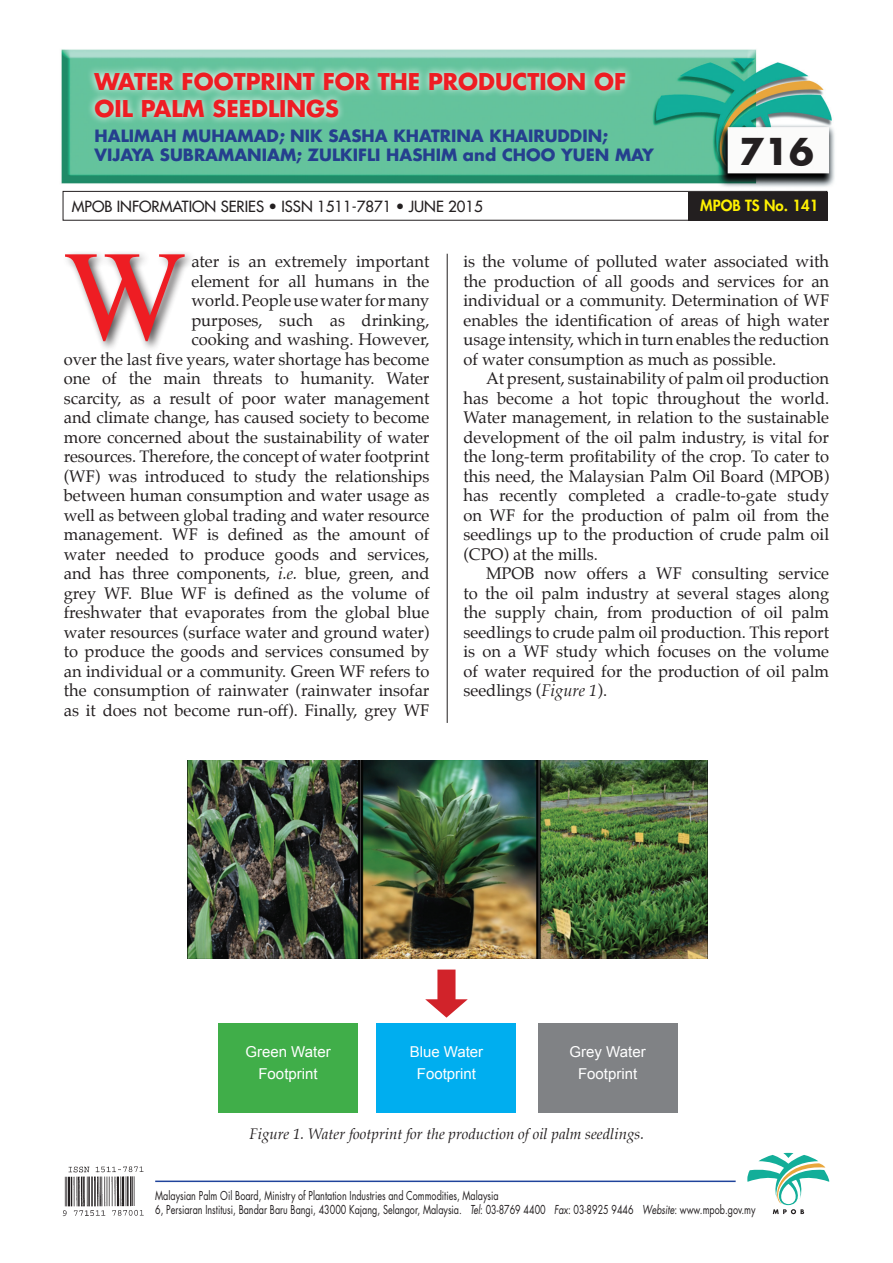
<style>
.page{position:relative;width:893px;height:1263px;background:#fff}
.page>*{position:absolute;margin:0;border:0;box-sizing:border-box;transform-origin:0 0}
.t1{font:129px "Times";color:#ee1d23}
.t2{font:700 36px "Futura";color:#231f20}
.t3{font:700 22.5px/27px "Futura";color:#ee1d23}
.t4{font:16.5px/19.5px "Palatino";color:#231f20;text-align:justify}
.t5{font:700 16.5px/19.5px "Futura";color:#253f8e}
.t6{font:italic 15px "Palatino";color:#231f20}
.t7{font:15px/22.5px "Arial";color:#fff;text-align:center}
.t8{font:15px "Futura";color:#231f20}
.t9{font:800 15px "Futura";color:#fff101}
.t10{font:12px/14.4px "Futura";color:#231f20;scale:.75 1}
.s1{font-style:italic}
</style>
<div class="page">
<img style="left:61px;top:49px;width:774px;height:146px">
<div style="left:63px;top:191px;width:764px;height:30px;border:1px solid #231f20"></div>
<div style="left:688px;top:192px;width:140px;height:28px;background:#231f20"></div>
<svg style="left:87px;top:64px;width:546px;height:61px"></svg>
<div style="left:62px;top:250px;width:134px;height:103px;background:#231f20;opacity:.75"></div>
<hr style="left:447px;top:254px;width:1px;height:469px;background:#231f20">
<img style="left:62px;top:1166px;width:82px;height:50px">
<svg style="left:747px;top:1153px;width:82px;height:61px"></svg>
<hr style="left:155px;top:1180px;width:581px;height:2px;background:#1f439b">
<img style="left:188px;top:760px;width:520px;height:198px">
<svg style="left:425px;top:969px;width:43px;height:49px"></svg>
<div style="left:218px;top:1023px;width:140px;height:89px;background:#40ae49"></div>
<div style="left:377px;top:1023px;width:139px;height:89px;background:#00aeef"></div>
<div style="left:538px;top:1023px;width:139px;height:89px;background:#808285"></div>
<h3 class="t3" style="left:95px;top:67px;width:533px">WATER FOOTPRINT FOR THE PRODUCTION OF<br>OIL PALM SEEDLINGS</h3>
<p class="t5" style="left:95px;top:125px;width:561px">HALIMAH MUHAMAD; NIK SASHA KHATRINA KHAIRUDDIN;<br>VIJAYA SUBRAMANIAM; ZULKIFLI HASHIM and CHOO YUEN MAY</p>
<h2 class="t2" style="left:740px;top:126px;width:76px">716</h2>
<p class="t8" style="left:72px;top:197px;width:413px">MPOB INFORMATION SERIES • ISSN 1511-7871 • JUNE 2015</p>
<p class="t9" style="left:700px;top:195px;width:120px">MPOB TS No. 141</p>
<h1 class="t1" style="left:64px;top:176px;width:123px">W</h1>
<p class="t4" style="left:64px;top:252px;width:367px;text-align:right">ater is an extremely important<br>element for all humans in the<br>world. People use water for many<br>purposes, such as drinking,<br>cooking and washing. However,<br>over the last five years, water shortage has become one of the main threats to humanity. Water scarcity, as a result of poor water management and climate change, has caused society to become more concerned about the sustainability of water resources. Therefore, the concept of water footprint (WF) was introduced to study the relationships between human consumption and water usage as well as between global trading and water resource management. WF is defined as the amount of water needed to produce goods and services, and has three components, <span class="s1">i.e.</span> blue, green, and grey WF. Blue WF is defined as the volume of freshwater that evaporates from the global blue water resources (surface water and ground water) to produce the goods and services consumed by an individual or a community. Green WF refers to the consumption of rainwater (rainwater insofar as it does not become run-off). Finally, grey WF</p>
<p class="t4" style="left:463px;top:252px;width:367px">is the volume of polluted water associated with the production of all goods and services for an individual or a community. Determination of WF enables the identification of areas of high water usage intensity, which in turn enables the reduction of water consumption as much as possible.</p>
<p class="t4" style="left:463px;top:369px;width:367px;text-indent:23px">At present, sustainability of palm oil production has become a hot topic throughout the world.<br>Water management, in relation to the sustainable development of the oil palm industry, is vital for the long-term profitability of the crop. To cater to this need, the Malaysian Palm Oil Board (MPOB) has recently completed a cradle-to-gate study on WF for the production of palm oil from the seedlings up to the production of crude palm oil (CPO) at the mills.</p>
<p class="t4" style="left:463px;top:564px;width:367px;text-indent:23px">MPOB now offers a WF consulting service to the oil palm industry at several stages along the supply chain, from production of oil palm seedlings to crude palm oil production. This report is on a WF study which focuses on the volume of water required for the production of oil palm seedlings (<span class="s1">Figure 1</span>).</p>
<p class="t7" style="left:245px;top:1040px;width:87px">Green Water<br>Footprint</p>
<p class="t7" style="left:410px;top:1040px;width:75px">Blue Water<br>Footprint</p>
<p class="t7" style="left:569px;top:1040px;width:78px">Grey Water<br>Footprint</p>
<p class="t6" style="left:250px;top:1121px;width:396px">Figure 1. Water footprint for the production of oil palm seedlings.</p>
<p class="t10" style="left:155px;top:1188px;width:802px">Malaysian Palm Oil Board, Ministry of Plantation Industries and Commodities, Malaysia<br>6, Persiaran Institusi, Bandar Baru Bangi, 43000 Kajang, Selangor, Malaysia. <span class="s1">Tel</span>: 03-8769 4400 <span class="s1">Fax</span>: 03-8925 9446 <span class="s1">Website</span>: www.mpob.gov.my</p>
</div>
